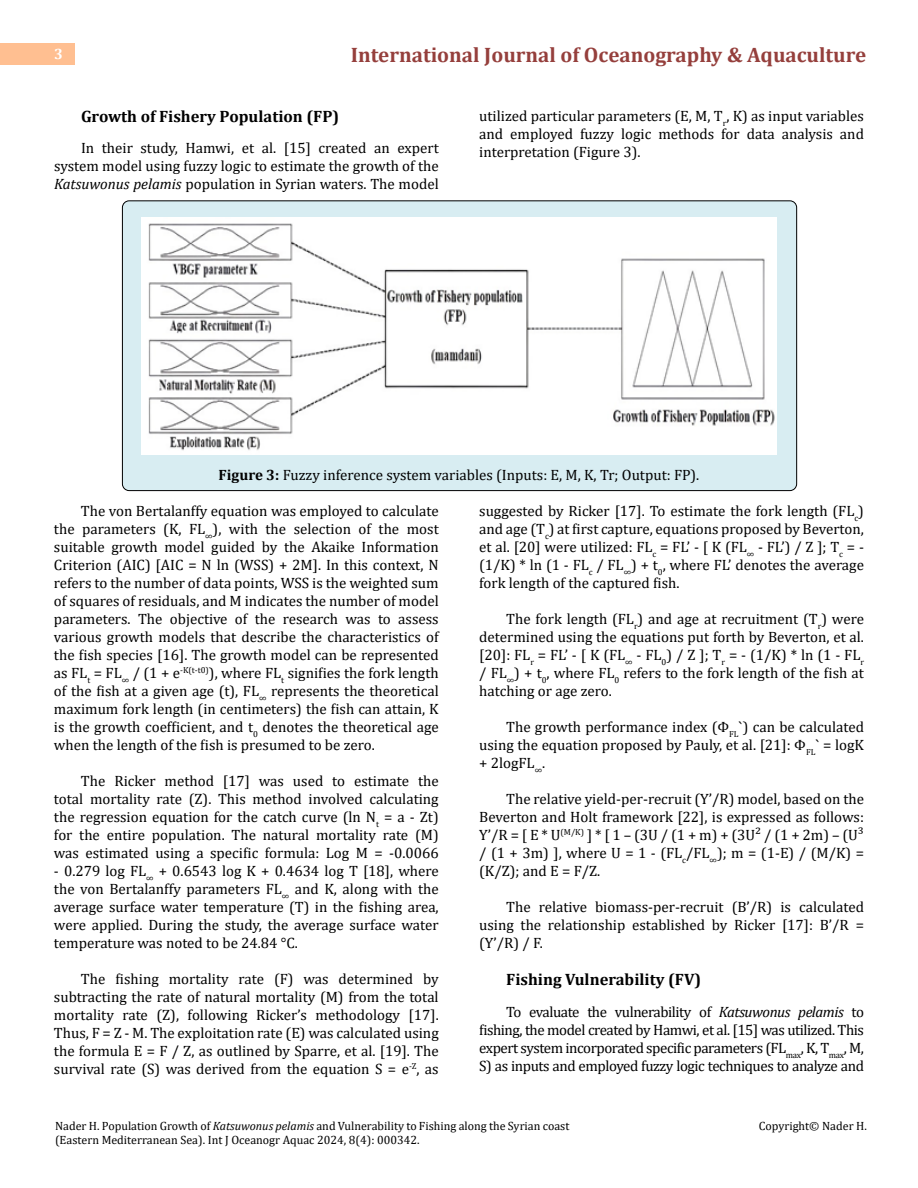
<style>
.page{position:relative;width:918px;height:1188px;background:#fff}
.page>*{position:absolute;margin:0;border:0;box-sizing:border-box;transform-origin:0 0}
.t1{font:700 21px "Cambria";color:#953f3c}
.t2{font:700 16.5px "Cambria";color:#000}
.t3{font:15px/18px "Cambria";color:#000;text-align:justify}
.t4{font:700 15px "Cambria";color:#fff}
.t5{font:12px/14.4px "Cambria";color:#000}
.s1{font-style:italic}
.s2{font-weight:700}
</style>
<div class="page">
<div style="left:0;top:43px;width:75px;height:21px;background:#ffbf91"></div>
<div style="left:122px;top:201px;width:675px;height:290px;background:#d8edf2;border-radius:7px"></div>
<img style="left:142px;top:217px;width:634px;height:238px">
<p class="t4" style="left:54px;top:44px;width:10px">3</p>
<h1 class="t1" style="left:351px;top:40px;width:517px">International Journal of Oceanography &amp; Aquaculture</h1>
<p class="t2" style="left:81px;top:105px;width:260px">Growth of Fishery Population (FP)</p>
<p class="t3" style="left:54px;top:139px;width:386px;text-indent:27px">In their study, Hamwi, et al. [15] created an expert system model using fuzzy logic to estimate the growth of the <span class="s1">Katsuwonus pelamis</span> population in Syrian waters. The model</p>
<p class="t3" style="left:479px;top:107px;width:386px">utilized particular parameters (E, M, T<sub>r</sub>, K) as input variables and employed fuzzy logic methods for data analysis and interpretation (Figure 3).</p>
<p class="t3" style="left:219px;top:465px;width:482px"><span class="s2">Figure 3:</span> Fuzzy inference system variables (Inputs: E, M, K, Tr; Output: FP).</p>
<p class="t3" style="left:54px;top:501px;width:386px;text-indent:27px">The von Bertalanffy equation was employed to calculate the parameters (K, FL<sub>∞</sub>), with the selection of the most suitable growth model guided by the Akaike Information Criterion (AIC) [AIC = N ln (WSS) + 2M]. In this context, N refers to the number of data points, WSS is the weighted sum of squares of residuals, and M indicates the number of model parameters. The objective of the research was to assess various growth models that describe the characteristics of the fish species [16]. The growth model can be represented as FL<sub>t</sub> = FL<sub>∞</sub> / (1 + e<sup>-K(t-t0)</sup>), where FL<sub>t</sub> signifies the fork length of the fish at a given age (t), FL<sub>∞</sub> represents the theoretical maximum fork length (in centimeters) the fish can attain, K is the growth coefficient, and t<sub>0</sub> denotes the theoretical age when the length of the fish is presumed to be zero.</p>
<p class="t3" style="left:54px;top:771px;width:386px;text-indent:27px">The Ricker method [17] was used to estimate the total mortality rate (Z). This method involved calculating the regression equation for the catch curve (ln N<sub>t</sub> = a - Zt) for the entire population. The natural mortality rate (M) was estimated using a specific formula: Log M = -0.0066</p>
<p class="t3" style="left:54px;top:861px;width:386px">- 0.279 log FL<sub>∞</sub> + 0.6543 log K + 0.4634 log T [18], where the von Bertalanffy parameters FL<sub>∞</sub> and K, along with the average surface water temperature (T) in the fishing area, were applied. During the study, the average surface water temperature was noted to be 24.84 °C.</p>
<p class="t3" style="left:54px;top:969px;width:386px;text-indent:27px">The fishing mortality rate (F) was determined by subtracting the rate of natural mortality (M) from the total mortality rate (Z), following Ricker’s methodology [17].<br>Thus, F = Z - M. The exploitation rate (E) was calculated using the formula E = F / Z, as outlined by Sparre, et al. [19]. The survival rate (S) was derived from the equation S = e<sup>-Z</sup>, as</p>
<p class="t3" style="left:479px;top:501px;width:386px">suggested by Ricker [17]. To estimate the fork length (FL<sub>c</sub>) and age (T<sub>c</sub>) at first capture, equations proposed by Beverton, et al. [20] were utilized: FL<sub>c</sub> = FL’ - [ K (FL<sub>∞</sub> - FL’) / Z ]; T<sub>c</sub> = - (1/K) * ln (1 - FL<sub>c</sub> / FL<sub>∞</sub>) + t<sub>0</sub>, where FL’ denotes the average fork length of the captured fish.</p>
<p class="t3" style="left:479px;top:609px;width:386px;text-indent:27px">The fork length (FL<sub>r</sub>) and age at recruitment (T<sub>r</sub>) were determined using the equations put forth by Beverton, et al. [20]: FL<sub>r</sub> = FL’ - [ K (FL<sub>∞</sub> - FL<sub>0</sub>) / Z ]; T<sub>r</sub> = - (1/K) * ln (1 - FL<sub>r </sub>/ FL<sub>∞</sub>) + t<sub>0</sub>, where FL<sub>0</sub> refers to the fork length of the fish at hatching or age zero.</p>
<p class="t3" style="left:479px;top:717px;width:386px;text-indent:27px">The growth performance index (Φ<sub>FL</sub>`) can be calculated using the equation proposed by Pauly, et al. [21]: Φ<sub>FL</sub>` = logK + 2logFL<sub>∞</sub>.</p>
<p class="t3" style="left:479px;top:789px;width:386px;text-indent:27px">The relative yield-per-recruit (Y’/R) model, based on the Beverton and Holt framework [22], is expressed as follows:<br>Y’/R = [ E * U<sup>(M/K)</sup> ] * [ 1 – (3U / (1 + m) + (3U² / (1 + 2m) – (U³ / (1 + 3m) ], where U = 1 - (FL<sub>c</sub>/FL<sub>∞</sub>); m = (1-E) / (M/K) = (K/Z); and E = F/Z.</p>
<p class="t3" style="left:479px;top:897px;width:386px;text-indent:27px">The relative biomass-per-recruit (B’/R) is calculated using the relationship established by Ricker [17]: B’/R = (Y’/R) / F.</p>
<p class="t2" style="left:506px;top:968px;width:197px">Fishing Vulnerability (FV)</p>
<p class="t3" style="left:479px;top:1003px;width:386px;text-indent:27px">To evaluate the vulnerability of <span class="s1">Katsuwonus pelamis</span> to fishing, the model created by Hamwi, et al. [15] was utilized. This expert system incorporated specific parameters (FL<sub>max</sub>, K, T<sub>max</sub>, M, S) as inputs and employed fuzzy logic techniques to analyze and</p>
<p class="t5" style="left:55px;top:1118px;width:516px">Nader H. Population Growth of <span class="s1">Katsuwonus pelamis</span> and Vulnerability to Fishing along the Syrian coast (Eastern Mediterranean Sea). Int J Oceanogr Aquac 2024, 8(4): 000342.</p>
<p class="t5" style="left:759px;top:1118px;width:110px">Copyright© Nader H.</p>
</div>
